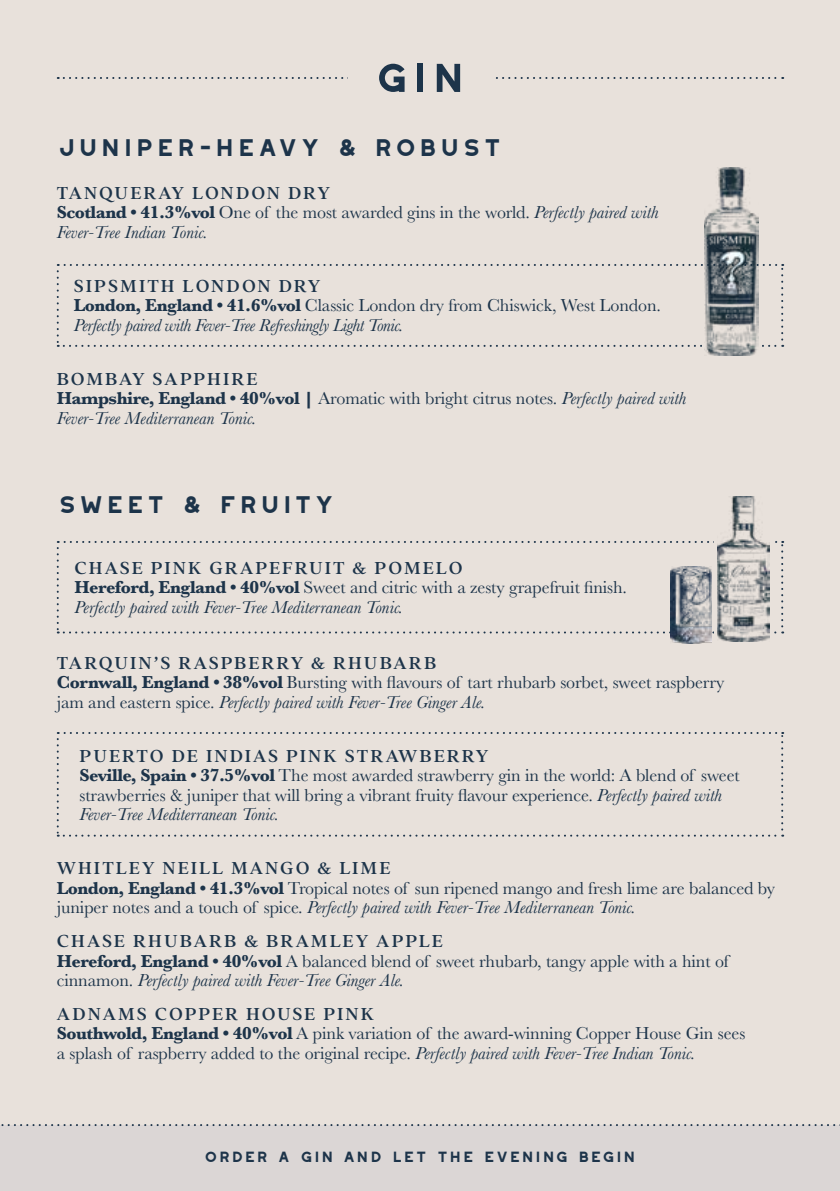
<style>
.page{position:relative;width:840px;height:1191px;background:#fff}
.page>*{position:absolute;margin:0;border:0;box-sizing:border-box;transform-origin:0 0}
.t1{font:700 50.4px "Westmount";color:#1d344a}
.t2{font:700 30.2px "Westmount";letter-spacing:.02em;color:#1d344a}
.t3{font:500 19px "Addington CF";letter-spacing:.11em;color:#1d344a}
.t4{font:500 19px "Addington CF";letter-spacing:.09em;color:#1d344a}
.t5{font:700 18.6px "Westmount";color:#1d344a}
.t6{font:18px/19.6px "Baskerville";letter-spacing:-.005em;color:#1d344a}
.t7{font:italic 18px/19.6px "Baskerville";color:#1d344a}
.t8{font:italic 18px/19.6px "Baskerville";letter-spacing:-.02em;color:#1d344a}
.s1{font-weight:700;font-style:normal}
.s2{font-style:normal}
.s3{font-weight:700}
.s4{font-style:italic}
</style>
<div class="page">
<div style="left:0;top:0;width:839px;height:1191px;background:#e8e1db"></div>
<div style="left:0;top:1125px;width:839px;height:66px;background:#dbd6d5"></div>
<svg style="left:1px;top:1124px;width:839px;height:2px"></svg>
<svg style="left:58px;top:77px;width:724px;height:2px"></svg>
<div style="left:348px;top:57px;width:143px;height:40px;background:#e8e1db"></div>
<svg style="left:57px;top:264px;width:725px;height:83px"></svg>
<div style="left:701px;top:342px;width:60px;height:9px;background:#e8e1db"></div>
<img style="left:704px;top:167px;width:54px;height:189px">
<svg style="left:57px;top:541px;width:725px;height:92px"></svg>
<div style="left:714px;top:527px;width:59px;height:115px;background:#e8e1db"></div>
<img style="left:717px;top:497px;width:52px;height:144px">
<svg style="left:57px;top:732px;width:725px;height:104px"></svg>
<img style="left:669px;top:566px;width:42px;height:77px">
<h1 class="t1" style="left:373px;top:51px;width:94px">GIN</h1>
<h2 class="t2" style="left:57px;top:131px;width:447px">JUNIPER-HEAVY &amp; ROBUST</h2>
<p class="t4" style="left:57px;top:179px;width:274px">TANQUERAY LONDON DRY</p>
<p class="t7" style="left:57px;top:203px;width:603px"><span class="s1">Scotland • 41.3%vol</span> <span class="s2">One of the most awarded gins in the world.</span> Perfectly paired with<br>Fever-Tree Indian Tonic.</p>
<p class="t3" style="left:74px;top:272px;width:248px">SIPSMITH LONDON DRY</p>
<p class="t8" style="left:74px;top:296px;width:588px"><span class="s1">London, England • 41.6%vol</span> <span class="s2">Classic London dry from Chiswick, West London.<br></span>Perfectly paired with Fever-Tree Refreshingly Light Tonic.</p>
<p class="t3" style="left:57px;top:365px;width:202px">BOMBAY SAPPHIRE</p>
<p class="t7" style="left:57px;top:389px;width:630px"><span class="s1">Hampshire, England • 40%vol |</span> <span class="s2">Aromatic with bright citrus notes.</span> Perfectly paired with<br>Fever-Tree Mediterranean Tonic.</p>
<h2 class="t2" style="left:57px;top:488px;width:280px">SWEET &amp; FRUITY</h2>
<p class="t3" style="left:74px;top:554px;width:389px">CHASE PINK GRAPEFRUIT &amp; POMELO</p>
<p class="t7" style="left:74px;top:577px;width:554px"><span class="s1">Hereford, England • 40%vol</span> <span class="s2">Sweet and citric with a zesty grapefruit finish.<br></span>Perfectly paired with Fever-Tree Mediterranean Tonic.</p>
<p class="t3" style="left:57px;top:649px;width:381px">TARQUIN’S RASPBERRY &amp; RHUBARB</p>
<p class="t6" style="left:57px;top:673px;width:668px"><span class="s3">Cornwall, England • 38%vol</span> Bursting with flavours of tart rhubarb sorbet, sweet raspberry jam and eastern spice. <span class="s4">Perfectly paired with Fever-Tree Ginger Ale.</span></p>
<p class="t3" style="left:79px;top:742px;width:410px">PUERTO DE INDIAS PINK STRAWBERRY</p>
<p class="t6" style="left:79px;top:766px;width:661px"><span class="s3">Seville, Spain • 37.5%vol</span> The most awarded strawberry gin in the world: A blend of sweet strawberries &amp; juniper that will bring a vibrant fruity flavour experience. <span class="s4">Perfectly paired with<br>Fever-Tree Mediterranean Tonic.</span></p>
<p class="t3" style="left:57px;top:854px;width:335px">WHITLEY NEILL MANGO &amp; LIME</p>
<p class="t6" style="left:57px;top:878px;width:719px"><span class="s3">London, England • 41.3%vol</span> Tropical notes of sun ripened mango and fresh lime are balanced by juniper notes and a touch of spice. <span class="s4">Perfectly paired with Fever-Tree Mediterranean Tonic.</span></p>
<p class="t3" style="left:57px;top:927px;width:387px">CHASE RHUBARB &amp; BRAMLEY APPLE</p>
<p class="t6" style="left:57px;top:951px;width:673px"><span class="s3">Hereford, England • 40%vol</span> A balanced blend of sweet rhubarb, tangy apple with a hint of cinnamon. <span class="s4">Perfectly paired with Fever-Tree Ginger Ale.</span></p>
<p class="t3" style="left:57px;top:1000px;width:318px">ADNAMS COPPER HOUSE PINK</p>
<p class="t6" style="left:57px;top:1024px;width:689px"><span class="s3">Southwold, England • 40%vol</span> A pink variation of the award-winning Copper House Gin sees a splash of raspberry added to the original recipe. <span class="s4">Perfectly paired with Fever-Tree Indian Tonic.</span></p>
<p class="t5" style="left:204px;top:1146px;width:433px">ORDER A GIN AND LET THE EVENING BEGIN</p>
</div>
